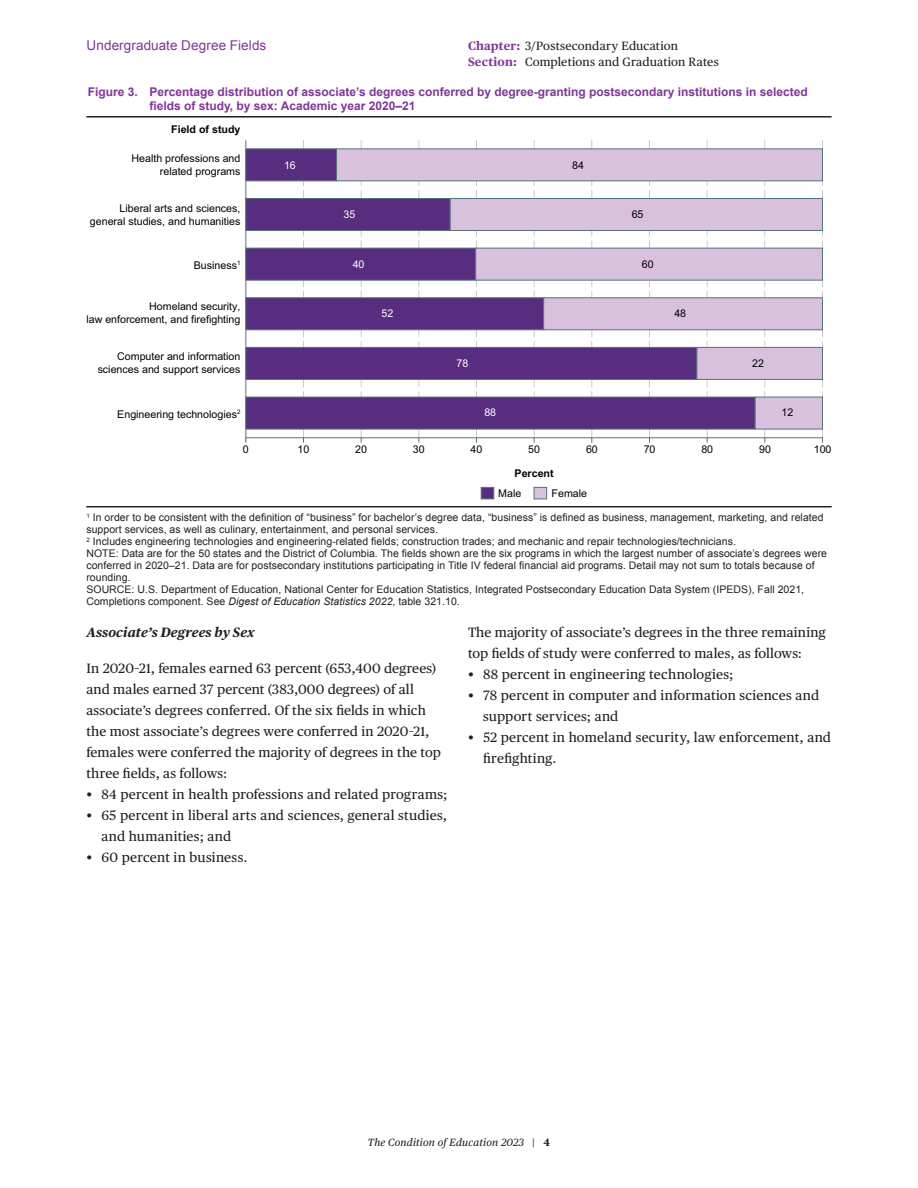
<style>
.page{position:relative;width:918px;height:1188px;background:#fff}
.page>*{position:absolute;margin:0;border:0;box-sizing:border-box;transform-origin:0 0}
.t1{font:13.5px/21px "Publico Text";letter-spacing:.01em;color:#231f20}
.t2{font:13.5px "Arial";letter-spacing:.005em;color:#813699}
.t3{font:italic 700 13.5px "Publico Text";letter-spacing:.01em;color:#231f20}
.t4{font:700 12px/14.4px "Arial";color:#813699}
.t5{font:12px/16.5px "Publico Text";letter-spacing:.01em;color:#231f20}
.t6{font:10.65px/12.8px "Arial";color:#000001;text-align:right}
.t7{font:700 10.65px "Arial";color:#000001}
.t8{font:10.65px "Arial";color:#fff}
.t9{font:10.5px/12px "Arial";letter-spacing:.005em;color:#231f20}
.t10{font:italic 10.5px "Publico Text";letter-spacing:.02em;color:#231f20}
.s1{font-weight:700;color:#813699}
.s2{font-style:italic}
.s3{font-style:normal}
.s4{font-weight:700;font-style:normal}
</style>
<div class="page">
<hr style="left:86px;top:116px;width:746px;height:2px;background:#231f20">
<hr style="left:86px;top:506px;width:746px;height:1px;background:#231f20">
<div style="left:534px;top:487px;width:13px;height:12px;background:#d9c1dd;border:1px solid #567180"></div>
<div style="left:481px;top:487px;width:13px;height:12px;background:#582c7e;border:1px solid #567180"></div>
<svg style="left:303px;top:140px;width:1px;height:302px"></svg>
<svg style="left:361px;top:140px;width:1px;height:302px"></svg>
<svg style="left:418px;top:140px;width:2px;height:302px"></svg>
<svg style="left:476px;top:140px;width:1px;height:302px"></svg>
<svg style="left:534px;top:140px;width:1px;height:302px"></svg>
<svg style="left:591px;top:140px;width:2px;height:302px"></svg>
<svg style="left:649px;top:140px;width:1px;height:302px"></svg>
<svg style="left:707px;top:140px;width:1px;height:302px"></svg>
<svg style="left:764px;top:140px;width:2px;height:302px"></svg>
<svg style="left:822px;top:140px;width:1px;height:302px"></svg>
<hr style="left:246px;top:437px;width:576px;height:1px;background:#567180">
<hr style="left:245px;top:140px;width:1px;height:298px;background:#567180">
<div style="left:245px;top:148px;width:92px;height:33px;background:#582c7e;border:1px solid #56707f"></div>
<div style="left:336px;top:148px;width:487px;height:33px;background:#d9c1dd;border:1px solid #56707f"></div>
<div style="left:245px;top:198px;width:206px;height:33px;background:#582c7e;border:1px solid #56707f"></div>
<div style="left:450px;top:198px;width:373px;height:33px;background:#d9c1dd;border:1px solid #56707f"></div>
<div style="left:245px;top:248px;width:231px;height:33px;background:#582c7e;border:1px solid #56707f"></div>
<div style="left:475px;top:248px;width:348px;height:33px;background:#d9c1dd;border:1px solid #56707f"></div>
<div style="left:245px;top:297px;width:299px;height:33px;background:#582c7e;border:1px solid #56707f"></div>
<div style="left:543px;top:297px;width:280px;height:33px;background:#d9c1dd;border:1px solid #56707f"></div>
<div style="left:245px;top:347px;width:452px;height:33px;background:#582c7e;border:1px solid #56707f"></div>
<div style="left:697px;top:347px;width:126px;height:33px;background:#d9c1dd;border:1px solid #56707f"></div>
<div style="left:245px;top:397px;width:511px;height:32px;background:#582c7e;border:1px solid #56707f"></div>
<div style="left:755px;top:397px;width:68px;height:32px;background:#d9c1dd;border:1px solid #56707f"></div>
<p class="t2" style="left:87px;top:37px;width:181px">Undergraduate Degree Fields</p>
<p class="t4" style="left:149px;top:85px;width:660px;text-indent:-62px">Figure 3. Percentage distribution of associate’s degrees conferred by degree-granting postsecondary institutions in selected fields of study, by sex: Academic year 2020–21</p>
<p class="t5" style="left:468px;top:37px;width:252px"><span class="s1">Chapter:</span> 3/Postsecondary Education<br><span class="s1">Section:</span> Completions and Graduation Rates</p>
<p class="t7" style="left:171px;top:122px;width:71px">Field of study</p>
<p class="t6" style="left:131px;top:152px;width:111px">Health professions and related programs</p>
<p class="t6" style="left:90px;top:202px;width:152px">Liberal arts and sciences, general studies, and humanities</p>
<p class="t6" style="left:194px;top:259px;width:48px">Business<sup>1</sup></p>
<p class="t6" style="left:86px;top:300px;width:156px">Homeland security,<br>law enforcement, and firefighting</p>
<p class="t6" style="left:98px;top:350px;width:144px">Computer and information sciences and support services</p>
<p class="t6" style="left:117px;top:408px;width:125px">Engineering technologies<sup>2</sup></p>
<p class="t8" style="left:284px;top:158px;width:13px">16</p>
<p class="t6" style="left:572px;top:159px;width:13px">84</p>
<p class="t8" style="left:344px;top:208px;width:13px">35</p>
<p class="t6" style="left:632px;top:208px;width:13px">65</p>
<p class="t8" style="left:353px;top:257px;width:13px">40</p>
<p class="t6" style="left:642px;top:258px;width:13px">60</p>
<p class="t8" style="left:382px;top:307px;width:13px">52</p>
<p class="t6" style="left:674px;top:307px;width:13px">48</p>
<p class="t8" style="left:457px;top:356px;width:13px">78</p>
<p class="t6" style="left:752px;top:357px;width:13px">22</p>
<p class="t8" style="left:484px;top:406px;width:13px">88</p>
<p class="t6" style="left:782px;top:406px;width:13px">12</p>
<p class="t6" style="left:243px;top:443px;width:7px">0</p>
<p class="t6" style="left:298px;top:443px;width:13px">10</p>
<p class="t6" style="left:355px;top:443px;width:13px">20</p>
<p class="t6" style="left:413px;top:443px;width:13px">30</p>
<p class="t6" style="left:471px;top:443px;width:13px">40</p>
<p class="t6" style="left:528px;top:443px;width:13px">50</p>
<p class="t6" style="left:586px;top:443px;width:13px">60</p>
<p class="t6" style="left:644px;top:443px;width:13px">70</p>
<p class="t6" style="left:701px;top:443px;width:13px">80</p>
<p class="t6" style="left:759px;top:443px;width:13px">90</p>
<p class="t6" style="left:814px;top:443px;width:19px">100</p>
<p class="t7" style="left:515px;top:466px;width:41px">Percent</p>
<p class="t6" style="left:498px;top:487px;width:25px">Male</p>
<p class="t6" style="left:552px;top:487px;width:37px">Female</p>
<p class="t9" style="left:86px;top:512px;width:739px"><sup>1</sup> In order to be consistent with the definition of “business” for bachelor’s degree data, “business” is defined as business, management, marketing, and related support services, as well as culinary, entertainment, and personal services.<br><sup>2</sup> Includes engineering technologies and engineering-related fields; construction trades; and mechanic and repair technologies/technicians.</p>
<p class="t9" style="left:86px;top:548px;width:742px">NOTE: Data are for the 50 states and the District of Columbia. The fields shown are the six programs in which the largest number of associate’s degrees were conferred in 2020–21. Data are for postsecondary institutions participating in Title IV federal financial aid programs. Detail may not sum to totals because of rounding.</p>
<p class="t9" style="left:86px;top:584px;width:719px">SOURCE: U.S. Department of Education, National Center for Education Statistics, Integrated Postsecondary Education Data System (IPEDS), Fall 2021,<br>Completions component. See <span class="s2">Digest of Education Statistics 2022</span>, table 321.10.</p>
<h2 class="t3" style="left:86px;top:622px;width:170px">Associate’s Degrees by Sex</h2>
<p class="t1" style="left:86px;top:657px;width:356px">In 2020–21, females earned 63 percent (653,400 degrees) and males earned 37 percent (383,000 degrees) of all associate’s degrees conferred. Of the six fields in which the most associate’s degrees were conferred in 2020–21, females were conferred the majority of degrees in the top three fields, as follows:</p>
<p class="t1" style="left:86px;top:783px;width:362px">• 84 percent in health professions and related programs;</p>
<p class="t1" style="left:101px;top:804px;width:347px;text-indent:-15px">• 65 percent in liberal arts and sciences, general studies, and humanities; and</p>
<p class="t1" style="left:86px;top:846px;width:163px">• 60 percent in business.</p>
<p class="t1" style="left:468px;top:621px;width:359px">The majority of associate’s degrees in the three remaining top fields of study were conferred to males, as follows:</p>
<p class="t1" style="left:468px;top:663px;width:267px">• 88 percent in engineering technologies;</p>
<p class="t1" style="left:483px;top:684px;width:338px;text-indent:-15px">• 78 percent in computer and information sciences and support services; and</p>
<p class="t1" style="left:483px;top:726px;width:350px;text-indent:-15px">• 52 percent in homeland security, law enforcement, and firefighting.</p>
<p class="t10" style="left:368px;top:1134px;width:184px">The Condition of Education 2023 <span class="s3">|</span> <span class="s4">4</span></p>
</div>
